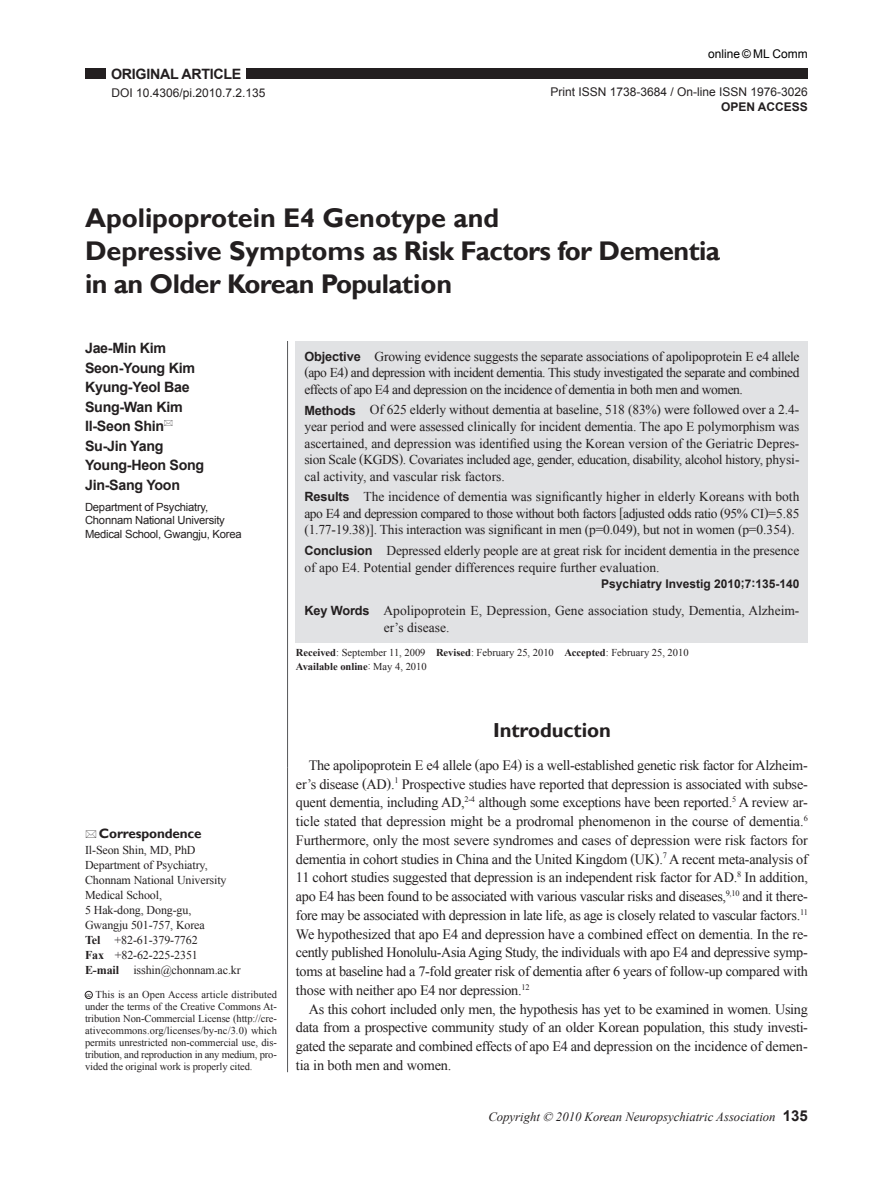
<style>
.page{position:relative;width:893px;height:1191px;background:#fff}
.page>*{position:absolute;margin:0;border:0;box-sizing:border-box;transform-origin:0 0}
.t1{font:700 27px/33px "Gill Sans";letter-spacing:-.01em;color:#231f20}
.t2{font:700 20.25px "Gill Sans";letter-spacing:-.005em;color:#231f20}
.t3{font:14.25px/18.8px "Times New Roman";letter-spacing:-.01em;color:#231f20;text-align:justify}
.t4{font:700 14.25px/19.5px "Arial";letter-spacing:-.02em;color:#231f20}
.t5{font:13.5px/16.5px "Times New Roman";color:#231f20;text-align:justify}
.t6{font:700 13.5px "Gill Sans";letter-spacing:-.01em;color:#231f20}
.t7{font:italic 12.75px "Times New Roman";color:#231f20}
.t8{font:12px/15px "Times New Roman";letter-spacing:-.01em;color:#231f20}
.t9{font:12px "Arial";color:#231f20}
.t10{font:700 12px "Arial";color:#231f20}
.t11{font:12px "Arial";color:#000}
.t12{font:11.25px/13.5px "Arial";letter-spacing:-.02em;color:#231f20}
.t13{font:10.5px/12px "Times New Roman";letter-spacing:-.01em;color:#231f20;text-align:justify}
.s1{font-size:7.5px;color:#fff}
.s2{font-family:"Arial";font-weight:700;font-size:12.75px}
.s3{font-family:"Arial";font-weight:700;font-size:12.75px;color:#e1e2e4}
.s4{font-weight:700}
.s5{font-family:"Arial";font-weight:700;font-style:normal;font-size:15px}
</style>
<div class="page">
<hr style="left:287px;top:341px;width:1px;height:426px;background:#57585a">
<hr style="left:287px;top:767px;width:1px;height:305px;background:#57585a">
<div style="left:85px;top:991px;width:7px;height:7px;border:1px solid #231f20;border-radius:50%"></div>
<div style="left:85px;top:68px;width:723px;height:10px;background:#231f20"></div>
<div style="left:106px;top:66px;width:140px;height:13px;background:#fff"></div>
<div style="left:296px;top:341px;width:512px;height:301px;background:#e1e2e4"></div>
<p class="t4" style="left:106px;top:64px;width:141px"><span class="s1">E</span>ORIGINAL ARTICLE<span class="s1">E</span></p>
<p class="t9" style="left:111px;top:85px;width:156px">DOI 10.4306/pi.2010.7.2.135</p>
<p class="t11" style="left:708px;top:47px;width:101px">online © ML Comm</p>
<p class="t9" style="left:550px;top:84px;width:259px">Print ISSN 1738-3684 / On-line ISSN 1976-3026</p>
<p class="t10" style="left:721px;top:99px;width:88px">OPEN ACCESS</p>
<h1 class="t1" style="left:85px;top:202px;width:637px">Apolipoprotein E4 Genotype and<br>Depressive Symptoms as Risk Factors for Dementia in an Older Korean Population</h1>
<p class="t4" style="left:85px;top:339px;width:121px">Jae-Min Kim<br>Seon-Young Kim<br>Kyung-Yeol Bae<br>Sung-Wan Kim<br>Il-Seon Shin<br>Su-Jin Yang<br>Young-Heon Song<br>Jin-Sang Yoon</p>
<p class="t12" style="left:85px;top:500px;width:158px">Department of Psychiatry,<br>Chonnam National University<br>Medical School, Gwangju, Korea</p>
<p class="t5" style="left:304px;top:348px;width:497px"><span class="s2">Objective</span><span class="s3">aa</span>Growing evidence suggests the separate associations of apolipoprotein E e4 allele (apo E4) and depression with incident dementia. This study investigated the separate and combined effects of apo E4 and depression on the incidence of dementia in both men and women.</p>
<p class="t5" style="left:304px;top:401px;width:497px"><span class="s2">Methods</span><span class="s3">aa</span>Of 625 elderly without dementia at baseline, 518 (83%) were followed over a 2.4- year period and were assessed clinically for incident dementia. The apo E polymorphism was ascertained, and depression was identified using the Korean version of the Geriatric Depres&shy;sion Scale (KGDS). Covariates included age, gender, education, disability, alcohol history, physi&shy;cal activity, and vascular risk factors.</p>
<p class="t5" style="left:304px;top:488px;width:497px"><span class="s2">Results</span><span class="s3">aa</span>The incidence of dementia was significantly higher in elderly Koreans with both apo E4 and depression compared to those without both factors [adjusted odds ratio (95% CI)=5.85 (1.77-19.38)]. This interaction was significant in men (p=0.049), but not in women (p=0.354).</p>
<p class="t5" style="left:304px;top:542px;width:497px"><span class="s2">Conclusion</span><span class="s3">aa</span>Depressed elderly people are at great risk for incident dementia in the presence of apo E4. Potential gender differences require further evaluation.</p>
<p class="t10" style="left:601px;top:575px;width:200px">Psychiatry Investig 2010;7:135-140</p>
<p class="t5" style="left:384px;top:602px;width:417px;text-indent:-79px"><span class="s2">Key Words</span><span class="s3">aa</span>Apolipoprotein E, Depression, Gene association study, Dementia, Alzheim&shy;er’s disease.</p>
<p class="t13" style="left:296px;top:646px;width:394px;line-height:13.5px"><span class="s4">Received</span>: September 11, 2009 <span class="s4">Revised</span>: February 25, 2010 <span class="s4">Accepted</span>: February 25, 2010<br><span class="s4">Available online</span>: May 4, 2010</p>
<p class="t6" style="left:99px;top:825px;width:104px">Correspondence</p>
<p class="t8" style="left:85px;top:842px;width:157px">Il-Seon Shin, MD, PhD<br>Department of Psychiatry,<br>Chonnam National University<br>Medical School,<br>5 Hak-dong, Dong-gu,<br>Gwangju 501-757, Korea<br><span class="s4">Tel</span> +82-61-379-7762<br><span class="s4">Fax</span> +82-62-225-2351<br><span class="s4">E-mail</span> isshin@chonnam.ac.kr</p>
<p class="t13" style="left:85px;top:988px;width:193px"><sup>cc</sup> This is an Open Access article distributed under the terms of the Creative Commons At&shy;tribution Non-Commercial License (http://cre&shy;ativecommons.org/licenses/by-nc/3.0) which permits unrestricted non-commercial use, dis&shy;tribution, and reproduction in any medium, pro&shy;vided the original work is properly cited.</p>
<h2 class="t2" style="left:493px;top:718px;width:119px">Introduction</h2>
<p class="t3" style="left:296px;top:755px;width:514px;text-indent:13px">The apolipoprotein E e4 allele (apo E4) is a well-established genetic risk factor for Alzheim&shy;er’s disease (AD).<sup>1</sup> Prospective studies have reported that depression is associated with subse&shy;quent dementia, including AD,<sup>2-4</sup> although some exceptions have been reported.<sup>5</sup> A review ar&shy;ticle stated that depression might be a prodromal phenomenon in the course of dementia.<sup>6<br></sup>Furthermore, only the most severe syndromes and cases of depression were risk factors for dementia in cohort studies in China and the United Kingdom (UK).<sup>7</sup> A recent meta-analysis of 11 cohort studies suggested that depression is an independent risk factor for AD.<sup>8</sup> In addition, apo E4 has been found to be associated with various vascular risks and diseases,<sup>9,10</sup> and it there&shy;fore may be associated with depression in late life, as age is closely related to vascular factors.<sup>11<br></sup>We hypothesized that apo E4 and depression have a combined effect on dementia. In the re&shy;cently published Honolulu-Asia Aging Study, the individuals with apo E4 and depressive symp&shy;toms at baseline had a 7-fold greater risk of dementia after 6 years of follow-up compared with those with neither apo E4 nor depression.<sup>12</sup></p>
<p class="t3" style="left:296px;top:999px;width:513px;text-indent:13px">As this cohort included only men, the hypothesis has yet to be examined in women. Using data from a prospective community study of an older Korean population, this study investi&shy;gated the separate and combined effects of apo E4 and depression on the incidence of demen&shy;tia in both men and women.</p>
<p class="t7" style="left:488px;top:1107px;width:321px">Copyright © 2010 Korean Neuropsychiatric Association <span class="s5">135</span></p>
</div>
